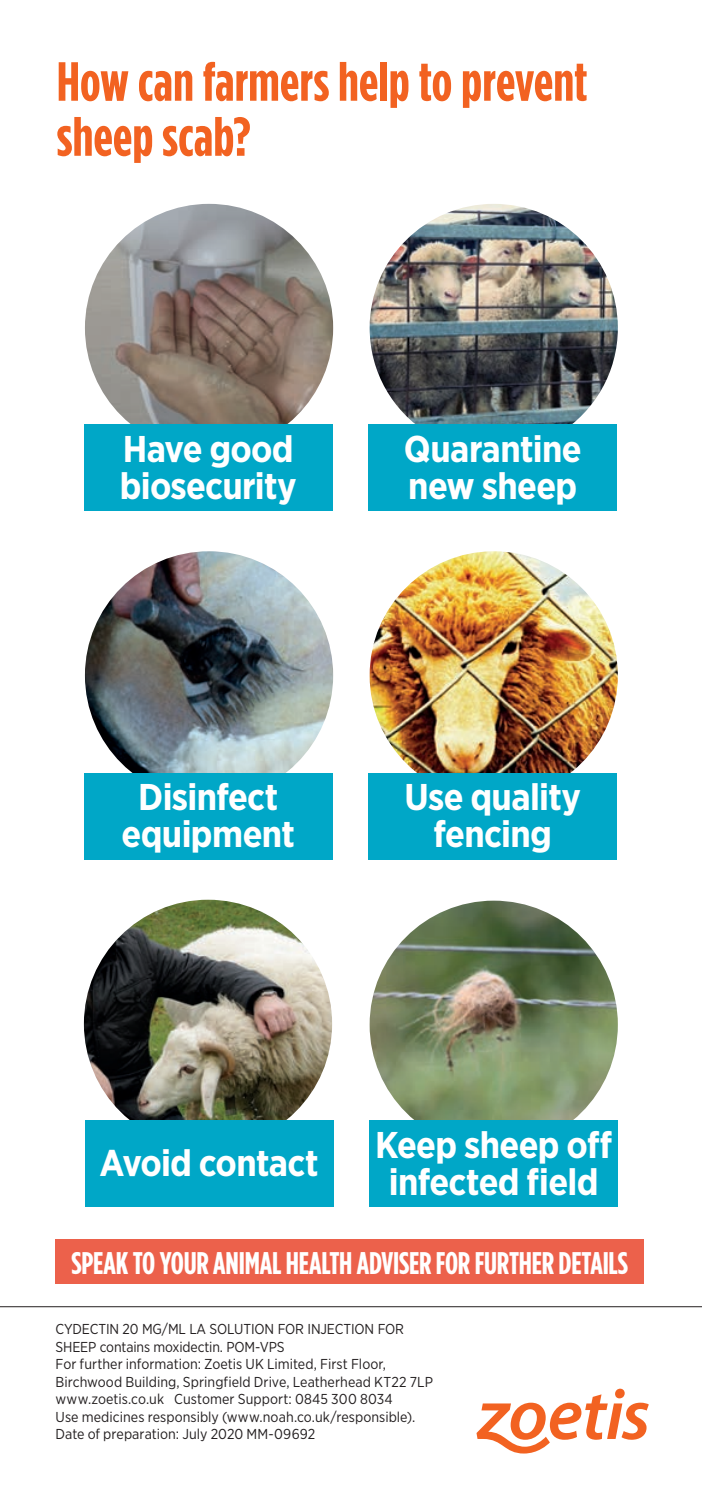
<style>
.page{position:relative;width:702px;height:1489px;background:#fff}
.page>*{position:absolute;margin:0;border:0;box-sizing:border-box;transform-origin:0 0}
.t1{font:700 55px/55px "Gotham Condensed";color:#f26221}
.t2{font:700 37.25px/37.2px "Gotham Narrow";letter-spacing:-.02em;color:#fff;text-align:center}
.t3{font:700 31.25px "Gotham Condensed";letter-spacing:-.01em;color:#fff}
.t4{font:14.5px/17.5px "Gotham Narrow";color:#231f20}
</style>
<div class="page">
<img style="left:85px;top:204px;width:248px;height:248px;border-radius:124px">
<div style="left:84px;top:424px;width:248px;height:87px;background:#00a7c7"></div>
<img style="left:85px;top:551px;width:248px;height:248px;border-radius:124px">
<img style="left:369px;top:551px;width:248px;height:248px;border-radius:124px">
<img style="left:369px;top:900px;width:248px;height:248px;border-radius:124px">
<img style="left:369px;top:204px;width:248px;height:220px">
<img style="left:84px;top:899px;width:248px;height:248px;border-radius:124px">
<div style="left:368px;top:424px;width:249px;height:87px;background:#00a7c7"></div>
<div style="left:85px;top:1120px;width:248px;height:86px;background:#00a7c7"></div>
<div style="left:84px;top:772px;width:248px;height:87px;background:#00a7c7"></div>
<div style="left:368px;top:772px;width:249px;height:87px;background:#00a7c7"></div>
<div style="left:369px;top:1120px;width:248px;height:86px;background:#00a7c7"></div>
<svg style="left:0;top:1306px;width:702px;height:148px"></svg>
<div style="left:56px;top:1238px;width:588px;height:45px;background:#ec614b"></div>
<div style="left:615px;top:1388px;width:9px;height:10px;background:#f26221;border-radius:50%"></div>
<svg style="left:476px;top:1394px;width:172px;height:59px"></svg>
<h1 class="t1" style="left:57px;top:53px;width:532px">How can farmers help to prevent sheep scab?</h1>
<h2 class="t2" style="left:120px;top:430px;width:178px;text-align:left">Have good biosecurity</h2>
<h2 class="t2" style="left:404px;top:430px;width:179px;text-align:left">Quarantine new sheep</h2>
<h2 class="t2" style="left:121px;top:778px;width:175px">Disinfect equipment</h2>
<h2 class="t2" style="left:404px;top:778px;width:178px">Use quality fencing</h2>
<h2 class="t2" style="left:99px;top:1144px;width:221px">Avoid contact</h2>
<h2 class="t2" style="left:375px;top:1125px;width:238px">Keep sheep off infected field</h2>
<h3 class="t3" style="left:71px;top:1244px;width:558px">SPEAK TO YOUR ANIMAL HEALTH ADVISER FOR FURTHER DETAILS</h3>
<p class="t4" style="left:56px;top:1319px;width:379px">CYDECTIN 20 MG/ML LA SOLUTION FOR INJECTION FOR SHEEP contains moxidectin. POM‑VPS<br>For further information: Zoetis UK Limited, First Floor, Birchwood Building, Springfield Drive, Leatherhead KT22 7LP www.zoetis.co.uk Customer Support: 0845 300 8034<br>Use medicines responsibly (www.noah.co.uk/responsible).<br>Date of preparation: July 2020 MM‑09692</p>
</div>
